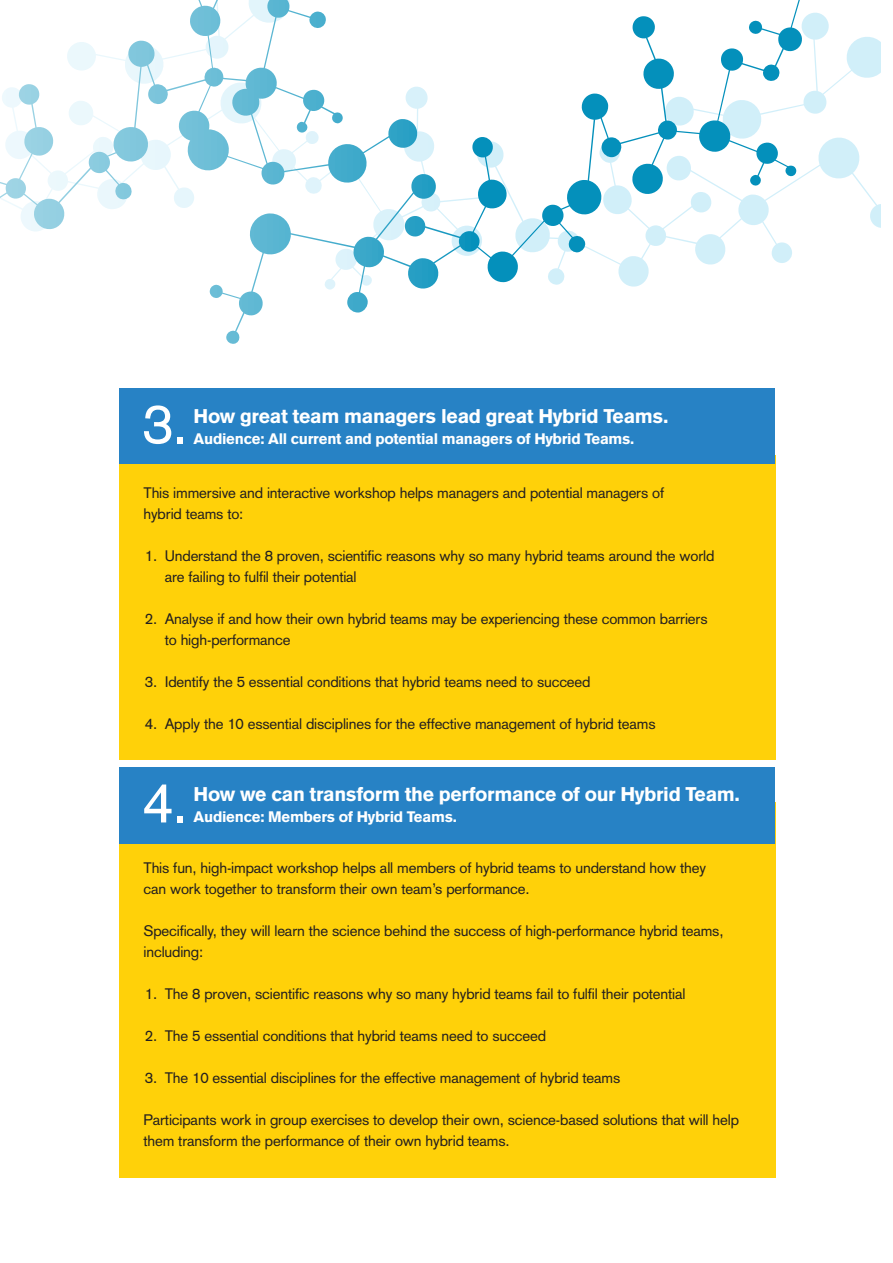
<style>
.page{position:relative;width:893px;height:1263px;background:#fff}
.page>*{position:absolute;margin:0;border:0;box-sizing:border-box;transform-origin:0 0}
.t1{font:55.8px "Akzidenz Grotesk";color:#fff}
.t2{font:900 19.5px "Akzidenz Grotesk";letter-spacing:-.02em;color:#fff}
.t3{font:15px/21px "Akzidenz Grotesk";letter-spacing:-.01em;color:#231f20}
.t4{font:900 15px "Akzidenz Grotesk";letter-spacing:-.02em;color:#fff}
</style>
<div class="page">
<div style="left:119px;top:455px;width:656px;height:304px;background:#ffd109"></div>
<div style="left:119px;top:802px;width:656px;height:376px;background:#ffd109"></div>
<div style="left:119px;top:389px;width:656px;height:75px;background:#2782c5"></div>
<div style="left:119px;top:767px;width:656px;height:77px;background:#2782c5"></div>
<svg style="left:0;top:0;width:881px;height:344px"></svg>
<h1 class="t1" style="left:142px;top:391px;width:47px">3.</h1>
<h2 class="t2" style="left:194px;top:404px;width:476px">How great team managers lead great Hybrid Teams.</h2>
<p class="t4" style="left:194px;top:429px;width:442px">Audience: All current and potential managers of Hybrid Teams.</p>
<p class="t3" style="left:143px;top:482px;width:522px">This immersive and interactive workshop helps managers and potential managers of hybrid teams to:</p>
<p class="t3" style="left:165px;top:545px;width:551px;text-indent:-20px">1. Understand the 8 proven, scientific reasons why so many hybrid teams around the world are failing to fulfil their potential</p>
<p class="t3" style="left:165px;top:608px;width:544px;text-indent:-20px">2. Analyse if and how their own hybrid teams may be experiencing these common barriers to high-performance</p>
<p class="t3" style="left:145px;top:671px;width:447px">3. Identify the 5 essential conditions that hybrid teams need to succeed</p>
<p class="t3" style="left:145px;top:713px;width:512px">4. Apply the 10 essential disciplines for the effective management of hybrid teams</p>
<h1 class="t1" style="left:142px;top:770px;width:47px">4.</h1>
<h2 class="t2" style="left:194px;top:782px;width:548px">How we can transform the performance of our Hybrid Team.</h2>
<p class="t4" style="left:194px;top:807px;width:265px">Audience: Members of Hybrid Teams.</p>
<p class="t3" style="left:143px;top:857px;width:564px">This fun, high-impact workshop helps all members of hybrid teams to understand how they can work together to transform their own team’s performance.</p>
<p class="t3" style="left:143px;top:920px;width:581px">Specifically, they will learn the science behind the success of high-performance hybrid teams, including:</p>
<p class="t3" style="left:145px;top:983px;width:542px">1. The 8 proven, scientific reasons why so many hybrid teams fail to fulfil their potential</p>
<p class="t3" style="left:145px;top:1025px;width:403px">2. The 5 essential conditions that hybrid teams need to succeed</p>
<p class="t3" style="left:145px;top:1067px;width:477px">3. The 10 essential disciplines for the effective management of hybrid teams</p>
<p class="t3" style="left:143px;top:1109px;width:597px">Participants work in group exercises to develop their own, science-based solutions that will help them transform the performance of their own hybrid teams.</p>
</div>
